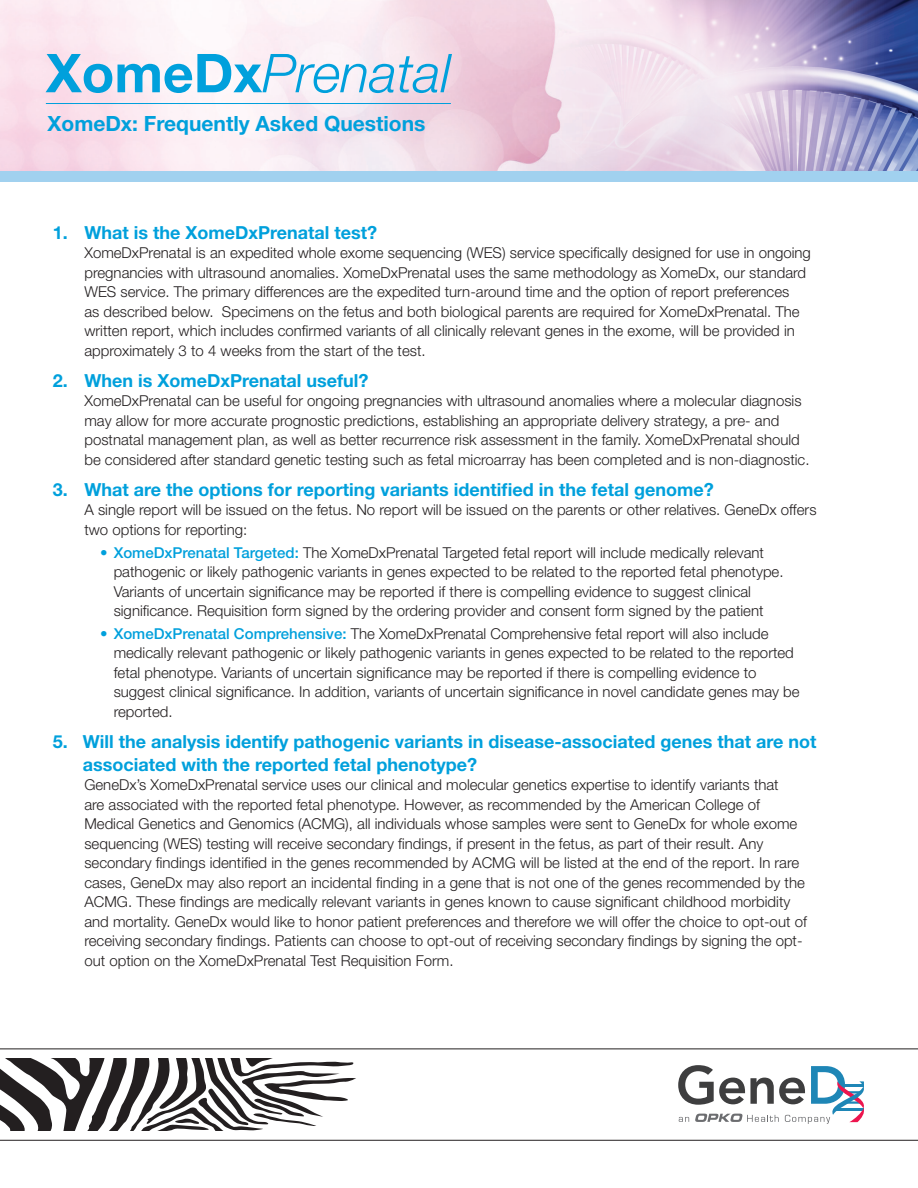
<style>
.page{position:relative;width:918px;height:1188px;background:#fff}
.page>*{position:absolute;margin:0;border:0;box-sizing:border-box;transform-origin:0 0}
.t1{font:italic 300 53.55px "Helvetica Neue LT Std";color:#00a0dc}
.t2{font:700 21px "Helvetica Neue LT Std";color:#00a0dc}
.number_question{font:700 18px/22.5px "Helvetica Neue";color:#00a0dc}
.txt{font:300 15px/19.5px "Helvetica Neue LT Std";color:#231f20}
.s1{font-weight:700;font-style:normal}
.s2{font-weight:500;color:#00a0dc}
</style>
<div class="page">
<svg style="left:0;top:1059px;width:356px;height:71px"></svg>
<hr style="left:0;top:1049px;width:918px;height:1px;background:#231f20">
<hr style="left:0;top:1140px;width:918px;height:1px;background:#231f20">
<svg style="left:678px;top:1065px;width:186px;height:59px"></svg>
<hr style="left:46px;top:103px;width:405px;height:1px;background:#00a0dc">
<img style="left:497px;top:0;width:421px;height:171px">
<div style="left:0;top:171px;width:918px;height:11px;background:#a1d1ef"></div>
<h1 class="t1" style="left:46px;top:41px;width:407px"><span class="s1">XomeDx</span>Prenatal</h1>
<p class="t2" style="left:48px;top:110px;width:379px">XomeDx: Frequently Asked Questions</p>
<p class="number_question" style="left:53px;top:221px;width:326px">1. What is the XomeDxPrenatal test?</p>
<p class="txt" style="left:84px;top:243px;width:728px">XomeDxPrenatal is an expedited whole exome sequencing (WES) service specifically designed for use in ongoing pregnancies with ultrasound anomalies. XomeDxPrenatal uses the same methodology as XomeDx, our standard WES service. The primary differences are the expedited turn-around time and the option of report preferences<br>as described below. Specimens on the fetus and both biological parents are required for XomeDxPrenatal. The written report, which includes confirmed variants of all clinically relevant genes in the exome, will be provided in approximately 3 to 4 weeks from the start of the test.</p>
<p class="number_question" style="left:53px;top:369px;width:317px">2. When is XomeDxPrenatal useful?</p>
<p class="txt" style="left:84px;top:391px;width:727px">XomeDxPrenatal can be useful for ongoing pregnancies with ultrasound anomalies where a molecular diagnosis may allow for more accurate prognostic predictions, establishing an appropriate delivery strategy, a pre- and postnatal management plan, as well as better recurrence risk assessment in the family. XomeDxPrenatal should be considered after standard genetic testing such as fetal microarray has been completed and is non-diagnostic.</p>
<p class="number_question" style="left:53px;top:478px;width:662px">3. What are the options for reporting variants identified in the fetal genome?</p>
<p class="txt" style="left:84px;top:500px;width:734px">A single report will be issued on the fetus. No report will be issued on the parents or other relatives. GeneDx offers two options for reporting:</p>
<p class="txt" style="left:114px;top:542px;width:671px;text-indent:-14px"><span class="s2">• XomeDxPrenatal Targeted:</span> The XomeDxPrenatal Targeted fetal report will include medically relevant pathogenic or likely pathogenic variants in genes expected to be related to the reported fetal phenotype.<br>Variants of uncertain significance may be reported if there is compelling evidence to suggest clinical significance. Requisition form signed by the ordering provider and consent form signed by the patient</p>
<p class="txt" style="left:114px;top:624px;width:687px;text-indent:-14px"><span class="s2">• XomeDxPrenatal Comprehensive:</span> The XomeDxPrenatal Comprehensive fetal report will also include medically relevant pathogenic or likely pathogenic variants in genes expected to be related to the reported fetal phenotype. Variants of uncertain significance may be reported if there is compelling evidence to suggest clinical significance. In addition, variants of uncertain significance in novel candidate genes may be reported.</p>
<p class="number_question" style="left:83px;top:730px;width:735px;text-indent:-30px">5. Will the analysis identify pathogenic variants in disease-associated genes that are not associated with the reported fetal phenotype?</p>
<p class="txt" style="left:84px;top:775px;width:724px">GeneDx’s XomeDxPrenatal service uses our clinical and molecular genetics expertise to identify variants that<br>are associated with the reported fetal phenotype. However, as recommended by the American College of Medical Genetics and Genomics (ACMG), all individuals whose samples were sent to GeneDx for whole exome sequencing (WES) testing will receive secondary findings, if present in the fetus, as part of their result. Any secondary findings identified in the genes recommended by ACMG will be listed at the end of the report. In rare cases, GeneDx may also report an incidental finding in a gene that is not one of the genes recommended by the ACMG. These findings are medically relevant variants in genes known to cause significant childhood morbidity and mortality. GeneDx would like to honor patient preferences and therefore we will offer the choice to opt-out of receiving secondary findings. Patients can choose to opt-out of receiving secondary findings by signing the opt&shy;out option on the XomeDxPrenatal Test Requisition Form.</p>
</div>
